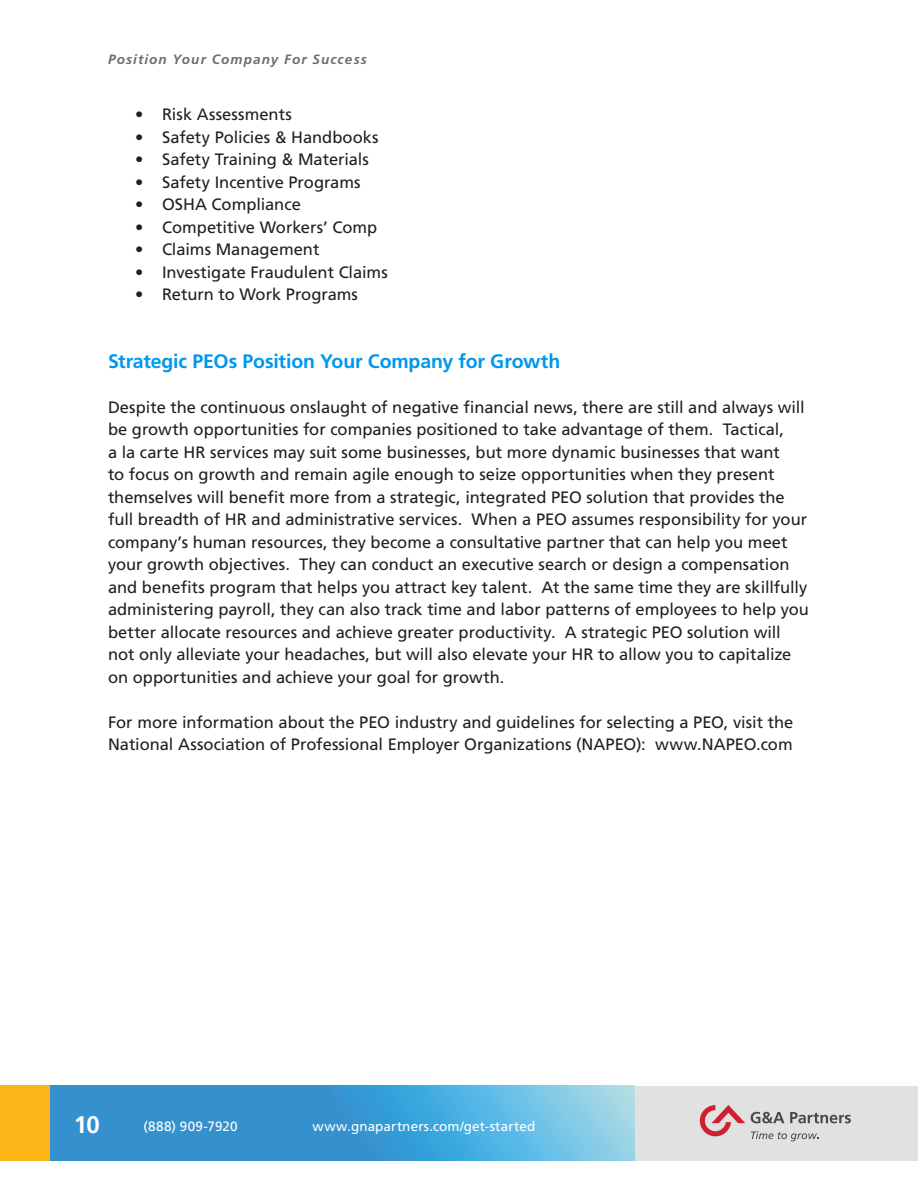
<style>
.page{position:relative;width:918px;height:1188px;background:#fff}
.page>*{position:absolute;margin:0;border:0;box-sizing:border-box;transform-origin:0 0}
.t1{font:700 24px "Frutiger LT Std";color:#fff}
.t2{font:700 19.5px "Frutiger LT Std";letter-spacing:-.01em;color:#0097ee}
.t3{font:16.5px/22.5px "Frutiger LT Std";color:#231f20}
.t4{font:13.5px "Frutiger LT Std";letter-spacing:.01em;color:#fff}
.t5{font:italic 700 13.5px "Frutiger LT Std";letter-spacing:.085em;color:#6c6d70}
</style>
<div class="page">
<div style="left:49px;top:1086px;width:869px;height:75px;background:#e0e1e0"></div>
<svg style="left:49px;top:1086px;width:585px;height:75px"></svg>
<div style="left:0;top:1086px;width:49px;height:75px;background:#fbb516"></div>
<svg style="left:700px;top:1105px;width:45px;height:31px"></svg>
<svg style="left:751px;top:1112px;width:33px;height:11px"></svg>
<svg style="left:790px;top:1112px;width:61px;height:11px"></svg>
<svg style="left:751px;top:1131px;width:67px;height:10px"></svg>
<p class="t5" style="left:108px;top:52px;width:260px">Position Your Company For Success</p>
<p class="t3" style="left:135px;top:103px;width:158px">• Risk Assessments</p>
<p class="t3" style="left:135px;top:126px;width:245px">• Safety Policies &amp; Handbooks</p>
<p class="t3" style="left:135px;top:148px;width:236px">• Safety Training &amp; Materials</p>
<p class="t3" style="left:135px;top:171px;width:227px">• Safety Incentive Programs</p>
<p class="t3" style="left:135px;top:193px;width:167px">• OSHA Compliance</p>
<p class="t3" style="left:135px;top:216px;width:244px">• Competitive Workers’ Comp</p>
<p class="t3" style="left:135px;top:238px;width:186px">• Claims Management</p>
<p class="t3" style="left:135px;top:261px;width:254px">• Investigate Fraudulent Claims</p>
<p class="t3" style="left:135px;top:283px;width:225px">• Return to Work Programs</p>
<p class="t2" style="left:108px;top:350px;width:454px">Strategic PEOs Position Your Company for Growth</p>
<p class="t3" style="left:108px;top:396px;width:703px">Despite the continuous onslaught of negative financial news, there are still and always will be growth opportunities for companies positioned to take advantage of them. Tactical,<br>a la carte HR services may suit some businesses, but more dynamic businesses that want<br>to focus on growth and remain agile enough to seize opportunities when they present themselves will benefit more from a strategic, integrated PEO solution that provides the full breadth of HR and administrative services. When a PEO assumes responsibility for your company’s human resources, they become a consultative partner that can help you meet your growth objectives. They can conduct an executive search or design a compensation and benefits program that helps you attract key talent. At the same time they are skillfully administering payroll, they can also track time and labor patterns of employees to help you better allocate resources and achieve greater productivity. A strategic PEO solution will not only alleviate your headaches, but will also elevate your HR to allow you to capitalize on opportunities and achieve your goal for growth.</p>
<p class="t3" style="left:108px;top:711px;width:687px">For more information about the PEO industry and guidelines for selecting a PEO, visit the<br>National Association of Professional Employer Organizations (NAPEO): www.NAPEO.com</p>
<h1 class="t1" style="left:74px;top:1111px;width:28px">10</h1>
<p class="t4" style="left:144px;top:1118px;width:95px">(888) 909-7920</p>
<p class="t4" style="left:313px;top:1118px;width:224px">www.gnapartners.com/get-started</p>
</div>
